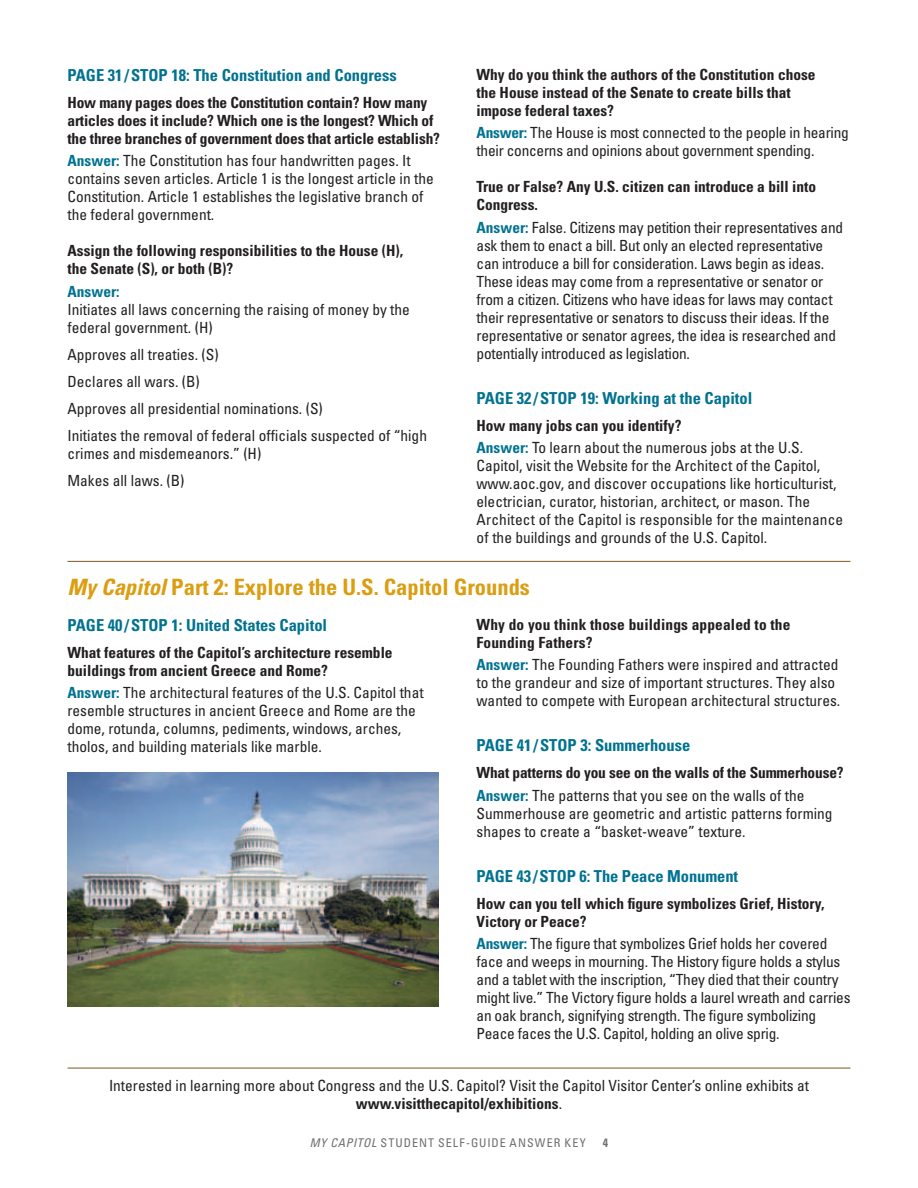
<style>
.page{position:relative;width:918px;height:1188px;background:#fff}
.page>*{position:absolute;margin:0;border:0;box-sizing:border-box;transform-origin:0 0}
.t1{font:700 condensed 22.5px "Univers LT Std";color:#db9e12}
.t2{font:700 condensed 16.5px "Univers LT Std";color:#007290}
.t3{font:condensed 15.3px/18px "Univers LT Std";color:#231f20}
.t4{font:700 condensed 15.3px/18px "Univers LT Std";color:#231f20}
.t5{font:700 condensed 15.3px "Univers LT Std";color:#007290}
.t6{font:condensed 12px "Univers LT Std";letter-spacing:.09em;color:#6d6f71}
.t7{font:700 condensed 12px "Univers LT Std";color:#6d6f71}
.s1{font-weight:700;color:#007290}
.s2{font-weight:700}
.s3{font-style:italic}
.s4{color:#007290}
.s5{font-weight:400}
</style>
<div class="page">
<img style="left:68px;top:772px;width:371px;height:234px">
<hr style="left:68px;top:561px;width:782px;height:1px;background:#80571b">
<hr style="left:68px;top:1068px;width:782px;height:1px;background:#80571b">
<p class="t2" style="left:68px;top:65px;width:331px">Page 31 /Stop 18: The Constitution and Congress</p>
<p class="t4" style="left:68px;top:93px;width:374px">How many pages does the Constitution contain? How many articles does it include? Which one is the longest? Which of the three branches of government does that article establish?</p>
<p class="t3" style="left:68px;top:151px;width:368px"><span class="s1">Answer:</span> The Constitution has four handwritten pages. It contains seven articles. Article 1 is the longest article in the Constitution. Article 1 establishes the legislative branch of the federal government.</p>
<p class="t4" style="left:68px;top:242px;width:337px">Assign the following responsibilities to the House (H), the Senate (S), or both (B)?</p>
<p class="t5" style="left:68px;top:282px;width:54px">Answer:</p>
<p class="t3" style="left:68px;top:300px;width:344px">I nitiates all laws concerning the raising of money by the federal government. (H)</p>
<p class="t3" style="left:68px;top:340px;width:361px;line-height:27px">Approves all treaties. (S)<br>Declares all wars. (B)<br>Approves all presidential nominations. (S)<br>I nitiates the removal of federal officials suspected of “high</p>
<p class="t3" style="left:68px;top:439px;width:195px;line-height:27px">crimes and misdemeanors.” (H)<br>Makes all laws. (B)</p>
<p class="t4" style="left:477px;top:65px;width:341px">Why do you think the authors of the Constitution chose the House instead of the Senate to create bills that impose federal taxes?</p>
<p class="t3" style="left:477px;top:124px;width:374px"><span class="s1">Answer:</span> The House is most connected to the people in hearing their concerns and opinions about government spending.</p>
<p class="t4" style="left:477px;top:178px;width:341px">True or False? Any U.S. citizen can introduce a bill into<br>Congress.</p>
<p class="t3" style="left:477px;top:218px;width:368px"><span class="s1">Answer:</span> False. Citizens may petition their representatives and ask them to enact a bill. But only an elected representative can introduce a bill for consideration. Laws begin as ideas.<br>These ideas may come from a representative or senator or from a citizen. Citizens who have ideas for laws may contact their representative or senators to discuss their ideas. If the representative or senator agrees, the idea is researched and potentially introduced as legislation.</p>
<p class="t2" style="left:477px;top:388px;width:277px">Page 32 /Stop 19: Working at the Capitol</p>
<p class="t3" style="left:477px;top:414px;width:328px;line-height:22.5px"><span class="s2">How many jobs can you identify?<br></span><span class="s1">Answer:</span> To learn about the numerous jobs at the U.S.</p>
<p class="t3" style="left:477px;top:457px;width:368px">Capitol, visit the Website for the Architect of the Capitol, www.aoc.gov, and discover occupations like horticulturist, electrician, curator, historian, architect, or mason. The Architect of the Capitol is responsible for the maintenance of the buildings and grounds of the U.S. Capitol.</p>
<h1 class="t1" style="left:68px;top:573px;width:464px"><span class="s3">My Capitol</span> Part 2: Explore the U.S. Capitol Grounds</h1>
<p class="t2" style="left:68px;top:615px;width:261px">Page 40 /Stop 1: United States Capitol</p>
<p class="t4" style="left:68px;top:643px;width:327px">What features of the Capitol’s architecture resemble buildings from ancient Greece and Rome?</p>
<p class="t3" style="left:68px;top:683px;width:358px"><span class="s1">Answer:</span> The architectural features of the U .S. Capitol that resemble structures in ancient Greece and Rome are the dome, rotunda, columns, pediments, windows, arches, tholos, and building materials like marble.</p>
<p class="t4" style="left:477px;top:615px;width:315px">Why do you think those buildings appealed to the<br>Founding Fathers?</p>
<p class="t3" style="left:477px;top:656px;width:365px"><span class="s1">Answer:</span> The Founding Fathers were inspired and attracted to the grandeur and size of important structures. They also wanted to compete with European architectural structures.</p>
<p class="t2" style="left:477px;top:735px;width:215px">Page 41 /Stop 3: Summerhouse</p>
<p class="t4" style="left:477px;top:761px;width:369px;line-height:22.5px">What patterns do you see on the walls of the Summerhouse?<br><span class="s4">Answer:</span> <span class="s5">The patterns that you see on the walls of the</span></p>
<p class="t3" style="left:477px;top:804px;width:358px">Summerhouse are geometric and artistic patterns forming shapes to create a “basket-weave” texture.</p>
<p class="t2" style="left:477px;top:866px;width:263px">Page 43 /Stop 6: The Peace Monument</p>
<p class="t4" style="left:477px;top:894px;width:349px">How can you tell which figure symbolizes Grief, History,<br>Victory or Peace?</p>
<p class="t3" style="left:477px;top:935px;width:375px"><span class="s1">Answer:</span> The figure that symbolizes Grief holds her covered face and weeps in mourning. The History figure holds a stylus and a tablet with the inscription, “They died that their country might live.” The Victory figure holds a laurel wreath and carries an oak branch, signifying strength. The figure symbolizing Peace faces the U.S. Capitol, holding an olive sprig.</p>
<p class="t3" style="left:109px;top:1077px;width:702px;text-align:center">I nterested in learning more about Congress and the U.S. Capitol? Visit the Capitol Visitor Center’s online exhibits at <span class="s2">www.visitthecapitol/exhibitions</span>.</p>
<p class="t6" style="left:310px;top:1135px;width:277px"><span class="s3">My Capitol</span> Student Self-Guide Answer Key</p>
<p class="t7" style="left:603px;top:1136px;width:7px">4</p>
</div>
